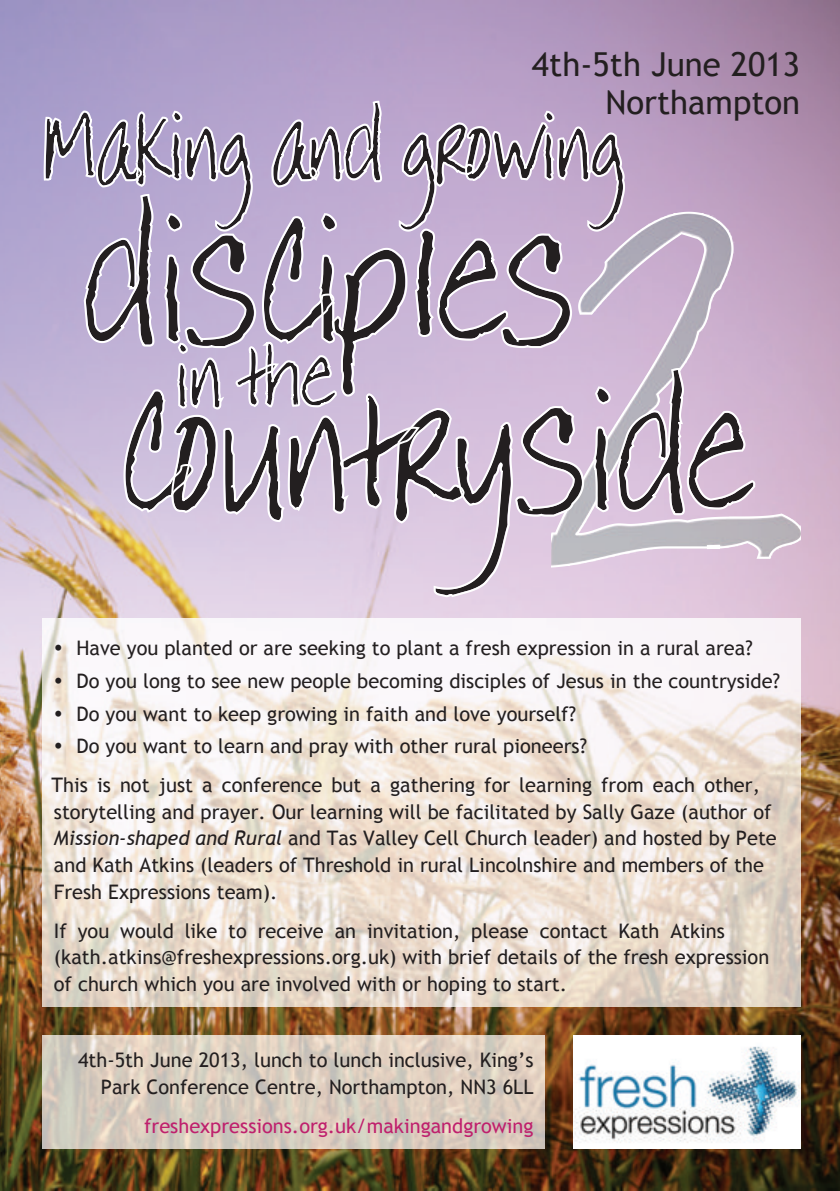
<style>
.page{position:relative;width:840px;height:1191px;background:#fff}
.page>*{position:absolute;margin:0;border:0;box-sizing:border-box;transform-origin:0 0}
.t1{font:192.2px "Annie BTN";color:#231f20}
.t2{font:185.2px "Annie BTN";color:#231f20}
.t3{font:100.2px "Annie BTN";color:#231f20}
.t4{font:94.2px "Annie BTN";color:#231f20}
.t5{font:33px/38.2px "Trebuchet MS";color:#231f20;text-align:right}
.t6{font:20px/26.6px "Trebuchet MS";color:#231f20}
.t7{font:20px "Trebuchet MS";color:#bf206d}
.s1{font-style:italic}
</style>
<div class="page">
<img style="left:0;top:0;width:839px;height:1191px">
<svg style="left:755px;top:212px;width:44px;height:355px;background:#caaec8"></svg>
<img style="left:43px;top:1035px;width:501px;height:113px">
<img style="left:43px;top:618px;width:756px;height:388px">
<svg style="left:44px;top:101px;width:711px;height:496px;background:#cdbbd6"></svg>
<img style="left:573px;top:1035px;width:226px;height:113px">
<h3 class="t5" style="left:531px;top:48px;width:270px">4th-5th June 2013<br>Northampton</h3>
<h3 class="t3" style="left:43px;top:83px;width:582px">Making and growing</h3>
<h1 class="t1" style="left:83px;top:159px;width:493px">disciples</h1>
<h3 class="t4" style="left:175px;top:317px;width:160px">in the</h3>
<h2 class="t2" style="left:121px;top:334px;width:631px">countryside</h2>
<p class="t6" style="left:54px;top:636px;width:700px">✓ Have you planted or are seeking to plant a fresh expression in a rural area?</p>
<p class="t6" style="left:54px;top:669px;width:727px">✓ Do you long to see new people becoming disciples of Jesus in the countryside?</p>
<p class="t6" style="left:54px;top:702px;width:523px">✓ Do you want to keep growing in faith and love yourself?</p>
<p class="t6" style="left:52px;top:728px;width:709px;line-height:38.6px">✓ Do you want to learn and pray with other rural pioneers?<br>This is not just a conference but a gathering for learning from each other,</p>
<p class="t6" style="left:54px;top:800px;width:724px">storytelling and prayer. Our learning will be facilitated by Sally Gaze (author of <span class="s1">Mission-shaped and Rural</span> and Tas Valley Cell Church leader) and hosted by Pete and Kath Atkins (leaders of Threshold in rural Lincolnshire and members of the Fresh Expressions team).</p>
<p class="t6" style="left:54px;top:919px;width:716px">If you would like to receive an invitation, please contact Kath Atkins (kath.atkins@freshexpressions.org.uk) with brief details of the fresh expression of church which you are involved with or hoping to start.</p>
<p class="t6" style="left:78px;top:1048px;width:456px;text-align:right">4th-5th June 2013, lunch to lunch inclusive, King’s<br>Park Conference Centre, Northampton, NN3 6LL</p>
<p class="t7" style="left:144px;top:1118px;width:390px">freshexpressions.org.uk/makingandgrowing</p>
</div>
